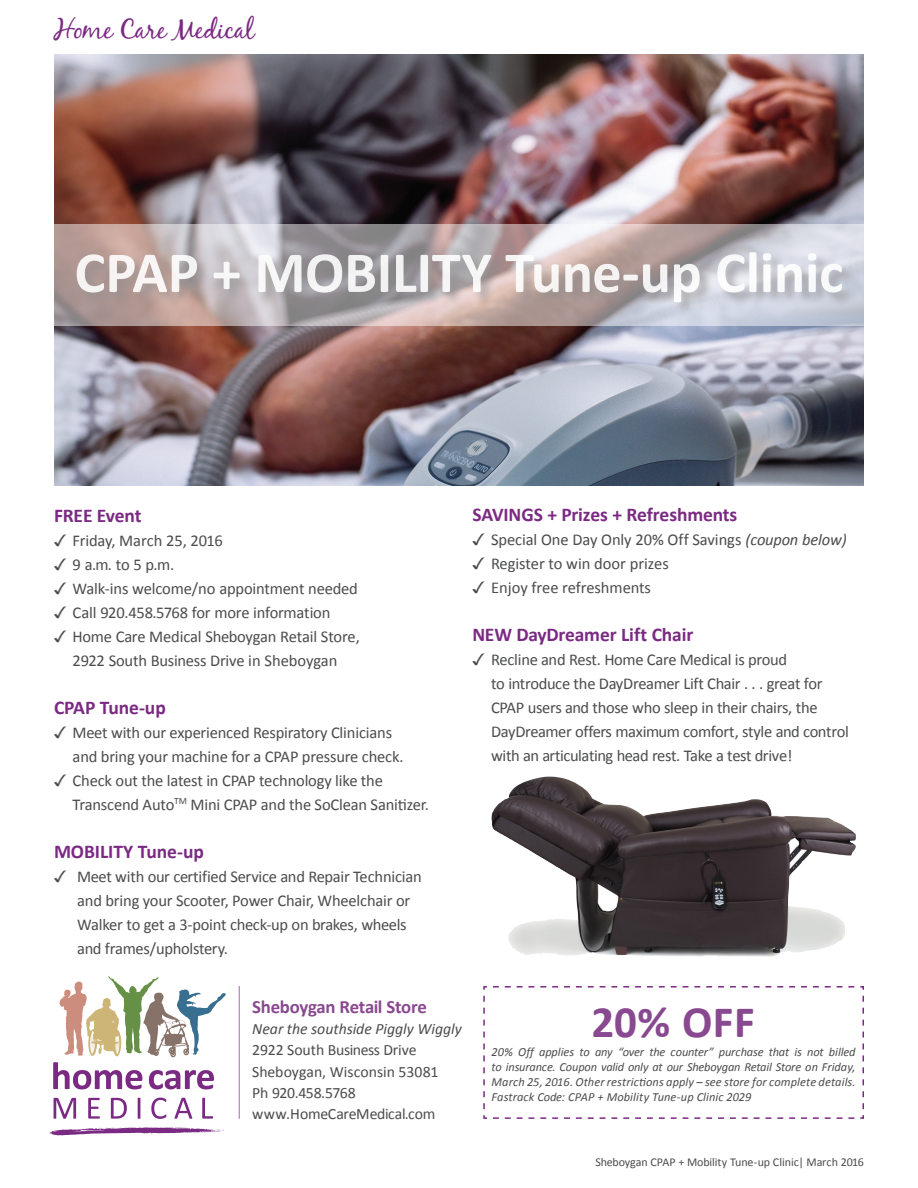
<style>
.page{position:relative;width:918px;height:1188px;background:#fff}
.page>*{position:absolute;margin:0;border:0;box-sizing:border-box;transform-origin:0 0}
.t1{font:700 58.5px "Calibri";letter-spacing:-.005em;color:#fff}
.t2{font:700 45px "Calibri";color:#894990}
.t3{font:27px "Black Jack";color:#7b2a83}
.t4{font:700 19.5px "Calibri";letter-spacing:-.005em;color:#7b2a83}
.t5{font:700 18.75px "Calibri";letter-spacing:-.015em;color:#894990}
.t6{font:16.5px/24px "Calibri";letter-spacing:-.015em;color:#4b4c4d}
.t7{font:15.75px "Calibri";letter-spacing:-.005em;color:#4b4c4d}
.t8{font:italic 15.75px/21.1px "Calibri";color:#4b4c4d}
.t9{font:italic 12.3px/15px "Calibri";letter-spacing:.005em;color:#4b4c4d;text-align:justify}
.t10{font:12px "Calibri";letter-spacing:-.01em;color:#4b4c4d}
.s1{font-family:"Monotype Sorts"}
.s2{font-style:italic}
.s3{font-style:normal}
</style>
<div class="page">
<img style="left:54px;top:54px;width:810px;height:432px">
<img style="left:491px;top:777px;width:355px;height:180px">
<svg style="left:49px;top:1127px;width:175px;height:8px"></svg>
<svg style="left:54px;top:1098px;width:22px;height:21px"></svg>
<svg style="left:88px;top:1098px;width:12px;height:21px"></svg>
<svg style="left:111px;top:1098px;width:16px;height:21px"></svg>
<svg style="left:138px;top:1098px;width:2px;height:21px"></svg>
<svg style="left:151px;top:1098px;width:15px;height:21px"></svg>
<svg style="left:174px;top:1098px;width:18px;height:21px"></svg>
<svg style="left:202px;top:1098px;width:11px;height:21px"></svg>
<svg style="left:53px;top:976px;width:173px;height:113px"></svg>
<hr style="left:239px;top:986px;width:1px;height:133px;background:#9d6da4">
<svg style="left:483px;top:986px;width:381px;height:133px"></svg>
<svg style="left:54px;top:224px;width:810px;height:102px;background:#b7adaf"></svg>
<p class="t3" style="left:54px;top:13px;width:202px">Home Care Medical</p>
<h1 class="t1" style="left:74px;top:235px;width:771px">CPAP + MOBILITY Tune-up Clinic</h1>
<p class="t4" style="left:54px;top:503px;width:89px">FREE Event</p>
<p class="t6" style="left:54px;top:528px;width:170px"><span class="s1">3</span> Friday, March 25, 2016</p>
<p class="t6" style="left:54px;top:552px;width:122px"><span class="s1">3</span> 9 a.m. to 5 p.m.</p>
<p class="t6" style="left:54px;top:576px;width:305px"><span class="s1">3</span> Walk-ins welcome/no appointment needed</p>
<p class="t6" style="left:54px;top:600px;width:278px"><span class="s1">3</span> Call 920.458.5768 for more information</p>
<p class="t6" style="left:54px;top:624px;width:307px;text-align:center"><span class="s1">3</span> Home Care Medical Sheboygan Retail Store,<br>2922 South Business Drive in Sheboygan</p>
<p class="t4" style="left:54px;top:695px;width:113px">CPAP Tune-up</p>
<p class="t6" style="left:73px;top:720px;width:332px;text-indent:-19px"><span class="s1">3</span> Meet with our experienced Respiratory Clinicians and bring your machine for a CPAP pressure check.</p>
<p class="t6" style="left:73px;top:768px;width:358px;text-indent:-19px"><span class="s1">3</span> Check out the latest in CPAP technology like the<br>Transcend Auto<sup>TM</sup> Mini CPAP and the SoClean Sanitizer.</p>
<p class="t4" style="left:54px;top:839px;width:151px">MOBILITY Tune-up</p>
<p class="t6" style="left:77px;top:864px;width:346px;text-indent:-23px"><span class="s1">3</span> Meet with our certified Service and Repair Technician and bring your Scooter, Power Chair, Wheelchair or Walker to get a 3-point check-up on brakes, wheels and frames/upholstery.</p>
<p class="t4" style="left:472px;top:502px;width:266px">SAVINGS + Prizes + Refreshments</p>
<p class="t6" style="left:472px;top:527px;width:376px"><span class="s1">3</span> Special One Day Only 20% Off Savings <span class="s2">(coupon below)</span></p>
<p class="t6" style="left:472px;top:551px;width:198px"><span class="s1">3</span> Register to win door prizes</p>
<p class="t6" style="left:472px;top:575px;width:180px"><span class="s1">3</span> Enjoy free refreshments</p>
<p class="t4" style="left:472px;top:622px;width:223px">NEW DayDreamer Lift Chair</p>
<p class="t6" style="left:491px;top:647px;width:359px;text-indent:-19px"><span class="s1">3</span> Recline and Rest. Home Care Medical is proud<br>to introduce the DayDreamer Lift Chair . . . great for CPAP users and those who sleep in their chairs, the DayDreamer offers maximum comfort, style and control with an articulating head rest. Take a test drive!</p>
<p class="t5" style="left:252px;top:995px;width:176px">Sheboygan Retail Store</p>
<p class="t8" style="left:252px;top:1018px;width:211px">Near the southside Piggly Wiggly<br><span class="s3">2922 South Business Drive</span></p>
<p class="t7" style="left:252px;top:1061px;width:188px">Sheboygan, Wisconsin 53081</p>
<p class="t7" style="left:252px;top:1083px;width:105px">Ph 920.458.5768</p>
<p class="t7" style="left:252px;top:1104px;width:185px">www.HomeCareMedical.com</p>
<p class="t2" style="left:592px;top:994px;width:165px">20% OFF</p>
<p class="t9" style="left:492px;top:1044px;width:366px">20% Off applies to any “over the counter” purchase that is not billed to insurance. Coupon valid only at our Sheboygan Retail Store on Friday, March 25, 2016. Other restrictions apply – see store for complete details.<br>Fastrack Code: CPAP + Mobility Tune-up Clinic 2029</p>
<p class="t10" style="left:595px;top:1154px;width:270px">Sheboygan CPAP + Mobility Tune-up Clinic| March 2016</p>
</div>
